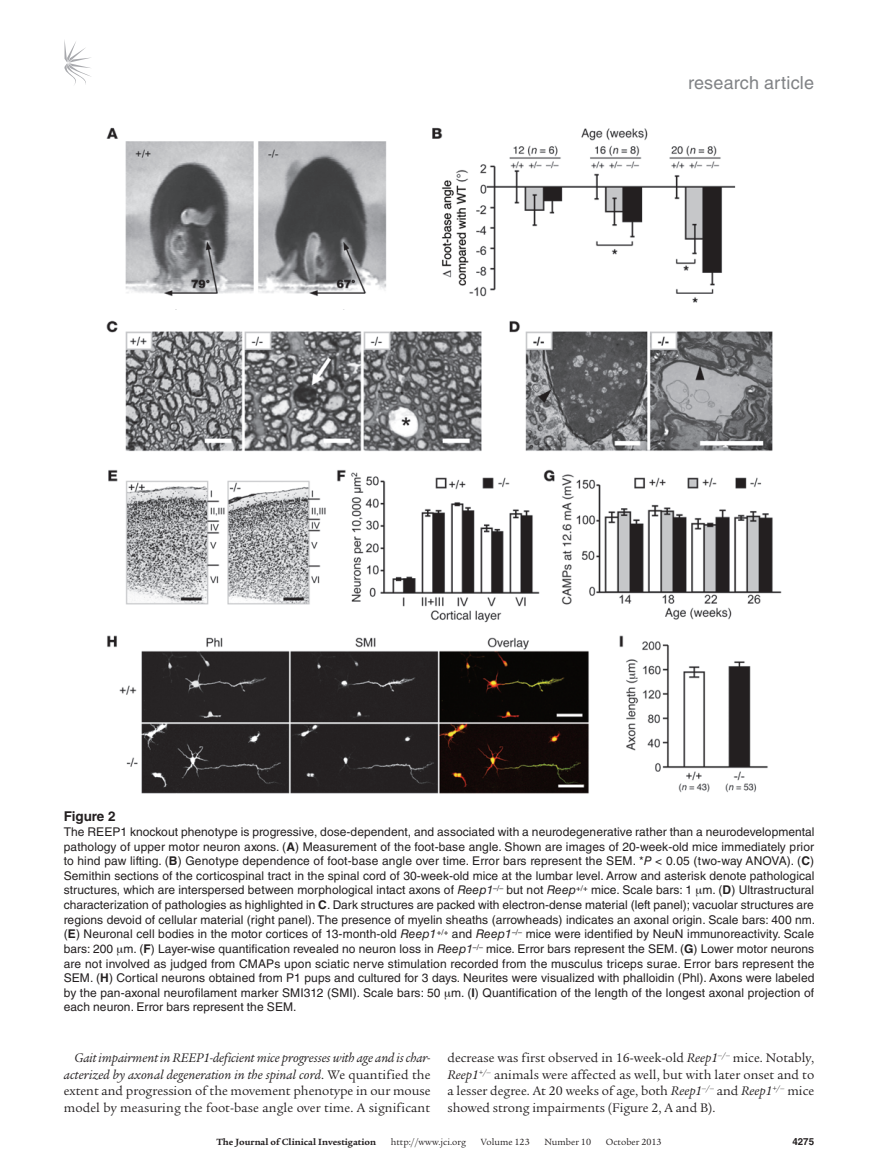
<style>
.page{position:relative;width:878px;height:1175px;background:#fff}
.page>*{position:absolute;margin:0;border:0;box-sizing:border-box;transform-origin:0 0}
.t1{font:18px "Helvetica LT Std";letter-spacing:.01em;color:#808285}
.t2{font:13.5px/16.5px "Legacy Serif Std";color:#231f20;text-align:justify}
.t3{font:700 13.5px "Helvetica LT Std";color:#231f20}
.t4{font:12px/14.7px "Helvetica LT Std";letter-spacing:.005em;color:#231f20}
.t5{font:9.75px "Legacy Serif Std";color:#231f20}
.t6{font:700 9.75px "Legacy Serif Std";color:#231f20}
.t7{font:700 9.75px "Helvetica LT Std";color:#231f20}
.s1{font-weight:700}
.s2{font-style:italic}
</style>
<div class="page">
<svg style="left:64px;top:40px;width:27px;height:45px"></svg>
<img style="left:106px;top:127px;width:676px;height:667px">
<h1 class="t1" style="left:688px;top:73px;width:127px">research article</h1>
<p class="t3" style="left:64px;top:808px;width:53px">Figure 2</p>
<p class="t4" style="left:64px;top:824px;width:752px">The REEP1 knockout phenotype is progressive, dose-dependent, and associated with a neurodegenerative rather than a neurodevelopmental pathology of upper motor neuron axons. (<span class="s1">A</span>) Measurement of the foot-base angle. Shown are images of 20-week-old mice immediately prior to hind paw lifting. (<span class="s1">B</span>) Genotype dependence of foot-base angle over time. Error bars represent the SEM. *<span class="s2">P</span> &lt; 0.05 (two-way ANOVA). (<span class="s1">C</span>)<br>Semithin sections of the corticospinal tract in the spinal cord of 30-week-old mice at the lumbar level. Arrow and asterisk denote pathological structures, which are interspersed between morphological intact axons of <span class="s2">Reep1</span><sup>–/–</sup> but not <span class="s2">Reep</span><sup>+/+</sup> mice. Scale bars: 1 m. (<span class="s1">D</span>) Ultrastructural characterization of pathologies as highlighted in <span class="s1">C</span>. Dark structures are packed with electron-dense material (left panel); vacuolar structures are regions devoid of cellular material (right panel). The presence of myelin sheaths (arrowheads) indicates an axonal origin. Scale bars: 400 nm. (<span class="s1">E</span>) Neuronal cell bodies in the motor cortices of 13-month-old <span class="s2">Reep1</span><sup>+/+</sup> and <span class="s2">Reep1</span><sup>–/–</sup> mice were identified by NeuN immunoreactivity. Scale bars: 200 m. (<span class="s1">F</span>) Layer-wise quantification revealed no neuron loss in <span class="s2">Reep1</span><sup>–/–</sup> mice. Error bars represent the SEM. (<span class="s1">G</span>) Lower motor neurons are not involved as judged from CMAPs upon sciatic nerve stimulation recorded from the musculus triceps surae. Error bars represent the SEM. (<span class="s1">H</span>) Cortical neurons obtained from P1 pups and cultured for 3 days. Neurites were visualized with phalloidin (Phl). Axons were labeled by the pan-axonal neurofilament marker SMI312 (SMI). Scale bars: 50 m. (<span class="s1">I</span>) Quantification of the length of the longest axonal projection of each neuron. Error bars represent the SEM.</p>
<p class="t2" style="left:64px;top:1049px;width:368px;text-indent:11px"><span class="s2">Gait impairment in REEP1-deficient mice progresses with age and is char&shy;acterized by axonal degeneration in the spinal cord</span>. We quantified the extent and progression of the movement phenotype in our mouse model by measuring the foot-base angle over time. A significant</p>
<p class="t2" style="left:447px;top:1049px;width:368px">decrease was first observed in 16-week-old <span class="s2">Reep1</span><sup>–/–</sup> mice. Notably, <span class="s2">Reep1</span><sup>+/–</sup> animals were affected as well, but with later onset and to a lesser degree. At 20 weeks of age, both <span class="s2">Reep1</span><sup>–/–</sup> and <span class="s2">Reep1</span><sup>+/–</sup> mice showed strong impairments (Figure 2, A and B).</p>
<p class="t6" style="left:216px;top:1135px;width:161px">The Journal of Clinical Investigation</p>
<p class="t5" style="left:391px;top:1136px;width:77px">http://www.jci.org</p>
<p class="t5" style="left:480px;top:1136px;width:50px">Volume 123</p>
<p class="t5" style="left:544px;top:1136px;width:48px">Number 10</p>
<p class="t5" style="left:605px;top:1136px;width:57px">October 2013</p>
<p class="t7" style="left:792px;top:1135px;width:23px">4275</p>
</div>
